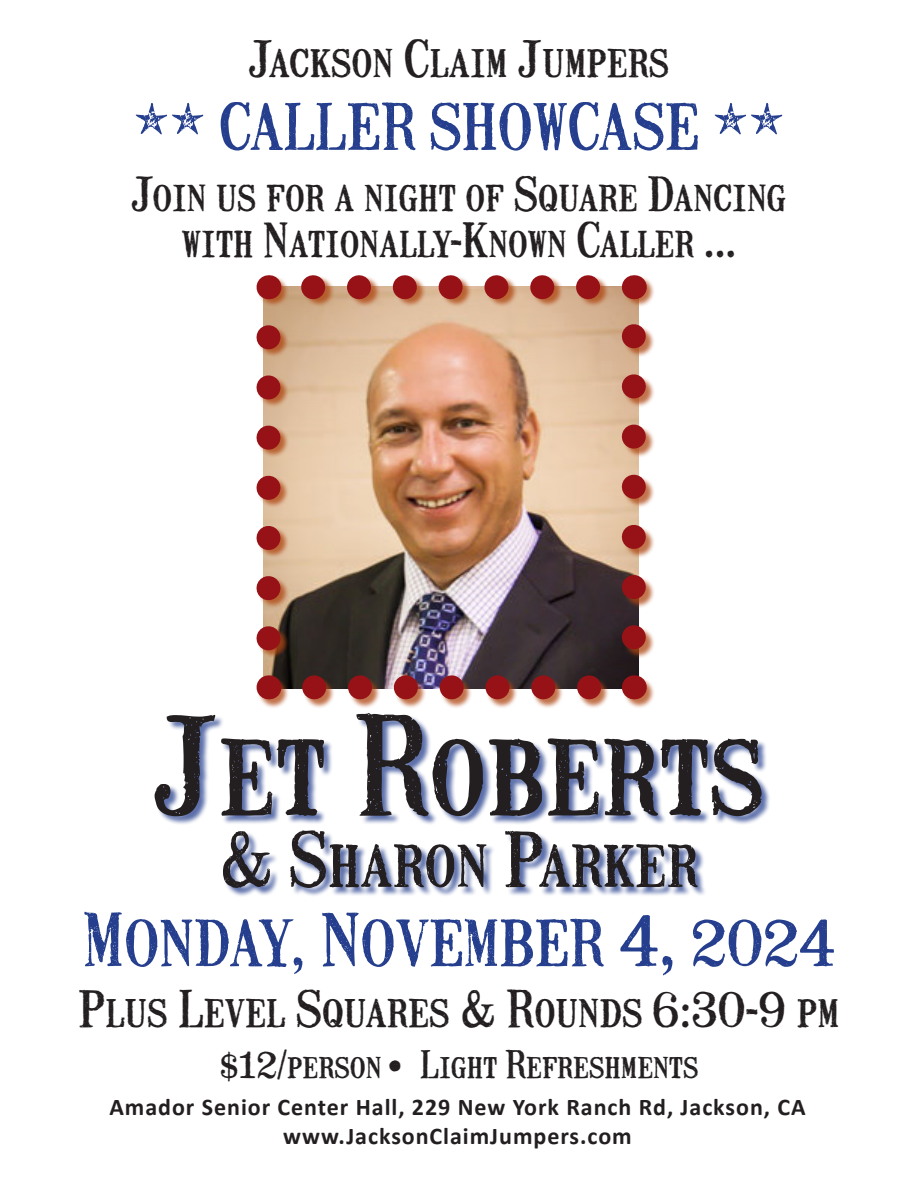
<style>
.page{position:relative;width:918px;height:1188px;background:#fff}
.page>*{position:absolute;margin:0;border:0;box-sizing:border-box;transform-origin:0 0}
.t1{font:129px "Mailart Rubberstamp";color:#231f20}
.t2{font:72px "Mailart Rubberstamp";color:#231f20}
.t3{font:60px "Mailart Rubberstamp";color:#253f8e}
.t4{font:48px "Mailart Rubberstamp";color:#231f20}
.t5{font:45px/46.5px "Mailart Rubberstamp";color:#231f20;text-align:center}
.t6{font:36px "Mailart Rubberstamp";color:#231f20}
.t7{font:700 24px "Calibri";letter-spacing:.04em;color:#231f20}
.s1{font-size:69px}
.s2{font-size:63px}
</style>
<div class="page">
<div style="left:155px;top:714px;width:616px;height:184px;background:#253f8e;opacity:.75"></div>
<div style="left:257px;top:276px;width:398px;height:433px;background:#ae4511;opacity:.75"></div>
<svg style="left:256px;top:337px;width:24px;height:325px"></svg>
<img style="left:314px;top:675px;width:297px;height:24px">
<svg style="left:622px;top:312px;width:24px;height:325px;background:#b97568"></svg>
<svg style="left:291px;top:275px;width:297px;height:24px"></svg>
<svg style="left:268px;top:675px;width:1px;height:24px"></svg>
<svg style="left:634px;top:675px;width:1px;height:24px"></svg>
<svg style="left:634px;top:275px;width:1px;height:24px"></svg>
<svg style="left:268px;top:275px;width:1px;height:24px"></svg>
<p class="t4" style="left:249px;top:22px;width:422px">Jackson Claim Jumpers</p>
<p class="t3" style="left:133px;top:81px;width:653px">** CALLER SHOWCASE **</p>
<p class="t5" style="left:132px;top:168px;width:656px">Join us for a night of Square Dancing with Nationally-Known Caller ...</p>
<p class="t1" style="left:153px;top:667px;width:613px">Jet Roberts</p>
<p class="t2" style="left:220px;top:804px;width:480px">&amp; Sharon Parker</p>
<p class="t3" style="left:83px;top:897px;width:754px"><span class="s1">M</span>ONDAY, <span class="s1">N</span>OVEMBER <span class="s1">4,</span> <span class="s2">2024</span></p>
<p class="t4" style="left:78px;top:972px;width:763px">Plus Level Squares &amp; Rounds 6:30-9 pm</p>
<p class="t6" style="left:219px;top:1037px;width:481px">$12/person • Light Refreshments</p>
<p class="t7" style="left:109px;top:1090px;width:698px">Amador Senior Center Hall, 229 New York Ranch Rd, Jackson, CA</p>
<p class="t7" style="left:283px;top:1119px;width:350px">www.JacksonClaimJumpers.com</p>
</div>
